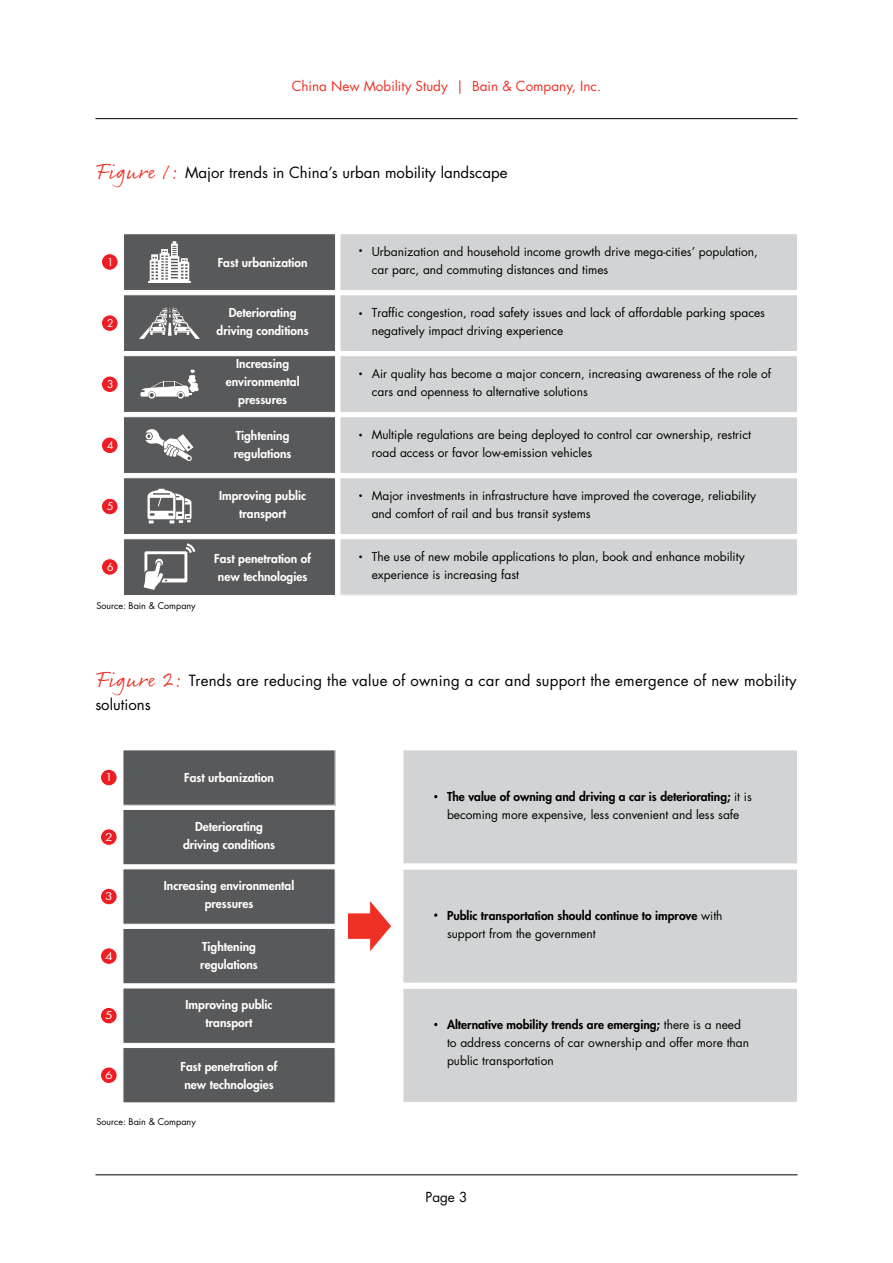
<style>
.page{position:relative;width:893px;height:1263px;background:#fff}
.page>*{position:absolute;margin:0;border:0;box-sizing:border-box;transform-origin:0 0}
.t1{font:15px/24px "Futura";letter-spacing:.015em;color:#000}
.t2{font:13.5px "Futura";color:#ee3124}
.t3{font:13.5px "Futura";color:#000}
.t4{font:12px/18px "Futura";color:#000}
.t5{font:800 12px/18px "Futura";color:#fff;text-align:center}
.t6{font:800 12px/18px "Futura";color:#000}
.t7{font:10.5px "Futura";color:#fff}
.t8{font:10.35px "Futura";color:#fff;scale:1.19 1}
.t9{font:9px "Futura";color:#000}
.s1{font-family:"Rollerscript Rough";font-size:22.5px;color:#ee3124}
.s2{font-weight:800}
.s3{font-weight:400}
</style>
<div class="page">
<hr style="left:95px;top:118px;width:702px;height:1px;background:#000">
<hr style="left:95px;top:1174px;width:702px;height:1px;background:#000">
<div style="left:123px;top:416px;width:213px;height:58px;background:#58595b;border:1px solid #fff"></div>
<div style="left:123px;top:478px;width:213px;height:57px;background:#58595b;border:1px solid #fff"></div>
<div style="left:123px;top:539px;width:213px;height:57px;background:#58595b;border:1px solid #fff"></div>
<div style="left:123px;top:295px;width:213px;height:57px;background:#58595b;border:1px solid #fff"></div>
<div style="left:123px;top:355px;width:213px;height:58px;background:#58595b;border:1px solid #fff"></div>
<div style="left:124px;top:234px;width:212px;height:56px;background:#58595b"></div>
<div style="left:123px;top:234px;width:213px;height:57px;border:1px solid #fff"></div>
<div style="left:101px;top:254px;width:17px;height:16px;background:#ed1d24;border-radius:50%"></div>
<div style="left:101px;top:253px;width:17px;height:17px;border:1px solid #fff;border-radius:50%"></div>
<div style="left:101px;top:559px;width:17px;height:16px;background:#ed1d24;border-radius:50%"></div>
<div style="left:101px;top:558px;width:17px;height:17px;border:1px solid #fff;border-radius:50%"></div>
<div style="left:101px;top:498px;width:17px;height:17px;background:#ed1d24;border-radius:50%"></div>
<div style="left:101px;top:498px;width:17px;height:17px;border:1px solid #fff;border-radius:50%"></div>
<div style="left:101px;top:437px;width:17px;height:16px;background:#ed1d24;border-radius:50%"></div>
<div style="left:101px;top:437px;width:17px;height:17px;border:1px solid #fff;border-radius:50%"></div>
<div style="left:101px;top:376px;width:17px;height:16px;background:#ed1d24;border-radius:50%"></div>
<div style="left:101px;top:376px;width:17px;height:17px;border:1px solid #fff;border-radius:50%"></div>
<div style="left:101px;top:315px;width:17px;height:16px;background:#ed1d24;border-radius:50%"></div>
<div style="left:101px;top:315px;width:17px;height:17px;border:1px solid #fff;border-radius:50%"></div>
<div style="left:340px;top:234px;width:457px;height:56px;background:#d1d3d4"></div>
<div style="left:340px;top:356px;width:457px;height:56px;background:#d1d3d4"></div>
<div style="left:340px;top:478px;width:457px;height:56px;background:#d1d3d4"></div>
<div style="left:340px;top:478px;width:458px;height:57px;border:1px solid #fff"></div>
<div style="left:340px;top:417px;width:457px;height:56px;background:#d1d3d4"></div>
<div style="left:340px;top:295px;width:457px;height:56px;background:#d1d3d4"></div>
<div style="left:340px;top:295px;width:458px;height:57px;border:1px solid #fff"></div>
<div style="left:340px;top:539px;width:457px;height:56px;background:#d1d3d4"></div>
<div style="left:340px;top:539px;width:458px;height:56px;border:1px solid #fff"></div>
<svg style="left:144px;top:543px;width:51px;height:47px"></svg>
<svg style="left:139px;top:307px;width:61px;height:32px"></svg>
<svg style="left:148px;top:241px;width:43px;height:42px"></svg>
<svg style="left:145px;top:429px;width:49px;height:32px"></svg>
<svg style="left:140px;top:369px;width:59px;height:30px"></svg>
<svg style="left:148px;top:489px;width:43px;height:34px"></svg>
<div style="left:403px;top:750px;width:394px;height:114px;background:#d1d3d4"></div>
<div style="left:403px;top:750px;width:395px;height:114px;border:1px solid #fff"></div>
<div style="left:403px;top:869px;width:394px;height:114px;background:#d1d3d4"></div>
<div style="left:403px;top:869px;width:395px;height:114px;border:1px solid #fff"></div>
<div style="left:403px;top:988px;width:394px;height:114px;background:#d1d3d4"></div>
<div style="left:403px;top:988px;width:395px;height:114px;border:1px solid #fff"></div>
<div style="left:123px;top:750px;width:212px;height:55px;background:#58595b"></div>
<div style="left:123px;top:928px;width:212px;height:56px;background:#58595b;border:1px solid #fff"></div>
<div style="left:123px;top:988px;width:212px;height:55px;background:#58595b"></div>
<div style="left:123px;top:1047px;width:212px;height:56px;background:#58595b;border:1px solid #fff"></div>
<div style="left:123px;top:809px;width:212px;height:56px;background:#58595b;border:1px solid #fff"></div>
<div style="left:123px;top:869px;width:212px;height:55px;background:#58595b"></div>
<div style="left:101px;top:769px;width:16px;height:17px;background:#ed1d24;border-radius:50%"></div>
<div style="left:100px;top:769px;width:17px;height:17px;border:1px solid #fff;border-radius:50%"></div>
<div style="left:101px;top:1067px;width:16px;height:16px;background:#ed1d24;border-radius:50%"></div>
<div style="left:100px;top:1067px;width:17px;height:17px;border:1px solid #fff;border-radius:50%"></div>
<div style="left:101px;top:1007px;width:16px;height:17px;background:#ed1d24;border-radius:50%"></div>
<div style="left:100px;top:1007px;width:17px;height:17px;border:1px solid #fff;border-radius:50%"></div>
<div style="left:101px;top:948px;width:16px;height:16px;background:#ed1d24;border-radius:50%"></div>
<div style="left:100px;top:948px;width:17px;height:16px;border:1px solid #fff;border-radius:50%"></div>
<div style="left:101px;top:888px;width:16px;height:17px;background:#ed1d24;border-radius:50%"></div>
<div style="left:100px;top:888px;width:17px;height:17px;border:1px solid #fff;border-radius:50%"></div>
<div style="left:101px;top:829px;width:16px;height:16px;background:#ed1d24;border-radius:50%"></div>
<div style="left:100px;top:829px;width:17px;height:16px;border:1px solid #fff;border-radius:50%"></div>
<svg style="left:348px;top:901px;width:43px;height:50px"></svg>
<p class="t2" style="left:292px;top:78px;width:311px">China New Mobility Study | Bain &amp; Company, Inc.</p>
<p class="t1" style="left:95px;top:161px;width:414px"><span class="s1">Figure 1:</span> Major trends in China’s urban mobility landscape</p>
<p class="t7" style="left:107px;top:255px;width:8px">1</p>
<p class="t7" style="left:107px;top:316px;width:8px">2</p>
<p class="t7" style="left:107px;top:377px;width:8px">3</p>
<p class="t7" style="left:107px;top:438px;width:8px">4</p>
<p class="t7" style="left:107px;top:500px;width:8px">5</p>
<p class="t7" style="left:107px;top:560px;width:8px">6</p>
<p class="t9" style="left:96px;top:600px;width:101px">Source: Bain &amp; Company</p>
<p class="t5" style="left:218px;top:253px;width:91px">Fast urbanization</p>
<p class="t5" style="left:217px;top:303px;width:93px">Deteriorating driving conditions</p>
<p class="t5" style="left:226px;top:355px;width:75px">Increasing environmental pressures</p>
<p class="t5" style="left:234px;top:427px;width:59px;text-align:left">Tightening regulations</p>
<p class="t5" style="left:219px;top:486px;width:88px">Improving public transport</p>
<p class="t5" style="left:214px;top:549px;width:98px">Fast penetration of new technologies</p>
<p class="t4" style="left:372px;top:243px;width:388px">Urbanization and household income growth drive mega-cities’ population, car parc, and commuting distances and times</p>
<p class="t4" style="left:372px;top:304px;width:395px">Traffic congestion, road safety issues and lack of affordable parking spaces negatively impact driving experience</p>
<p class="t4" style="left:372px;top:365px;width:401px">Air quality has become a major concern, increasing awareness of the role of cars and openness to alternative solutions</p>
<p class="t4" style="left:372px;top:426px;width:381px">Multiple regulations are being deployed to control car ownership, restrict road access or favor low-emission vehicles</p>
<p class="t4" style="left:372px;top:487px;width:386px">Major investments in infrastructure have improved the coverage, reliability and comfort of rail and bus transit systems</p>
<p class="t4" style="left:372px;top:548px;width:374px">The use of new mobile applications to plan, book and enhance mobility experience is increasing fast</p>
<p class="t1" style="left:95px;top:668px;width:703px"><span class="s1">Figure 2:</span> Trends are reducing the value of owning a car and support the emergence of new mobility solutions</p>
<p class="t8" style="left:105px;top:771px;width:8px">1</p>
<p class="t8" style="left:105px;top:830px;width:8px">2</p>
<p class="t8" style="left:105px;top:890px;width:8px">3</p>
<p class="t8" style="left:105px;top:949px;width:8px">4</p>
<p class="t8" style="left:105px;top:1009px;width:8px">5</p>
<p class="t8" style="left:105px;top:1068px;width:8px">6</p>
<p class="t5" style="left:184px;top:769px;width:91px">Fast urbanization</p>
<p class="t5" style="left:183px;top:817px;width:94px">Deteriorating driving conditions</p>
<p class="t5" style="left:164px;top:876px;width:132px">Increasing environmental pressures</p>
<p class="t5" style="left:200px;top:938px;width:59px;text-align:left">Tightening regulations</p>
<p class="t5" style="left:186px;top:995px;width:88px">Improving public transport</p>
<p class="t5" style="left:181px;top:1057px;width:98px">Fast penetration of new technologies</p>
<p class="t9" style="left:96px;top:1116px;width:101px">Source: Bain &amp; Company</p>
<p class="t4" style="left:447px;top:788px;width:306px"><span class="s2">The value of owning and driving a car is deteriorating;</span> it is becoming more expensive, less convenient and less safe</p>
<p class="t6" style="left:447px;top:907px;width:277px">Public transportation should continue to improve <span class="s3">with support from the government</span></p>
<p class="t4" style="left:447px;top:1015px;width:304px"><span class="s2">Alternative mobility trends are emerging;</span> there is a need to address concerns of car ownership and offer more than public transportation</p>
<p class="t3" style="left:426px;top:1188px;width:43px">Page 3</p>
</div>
